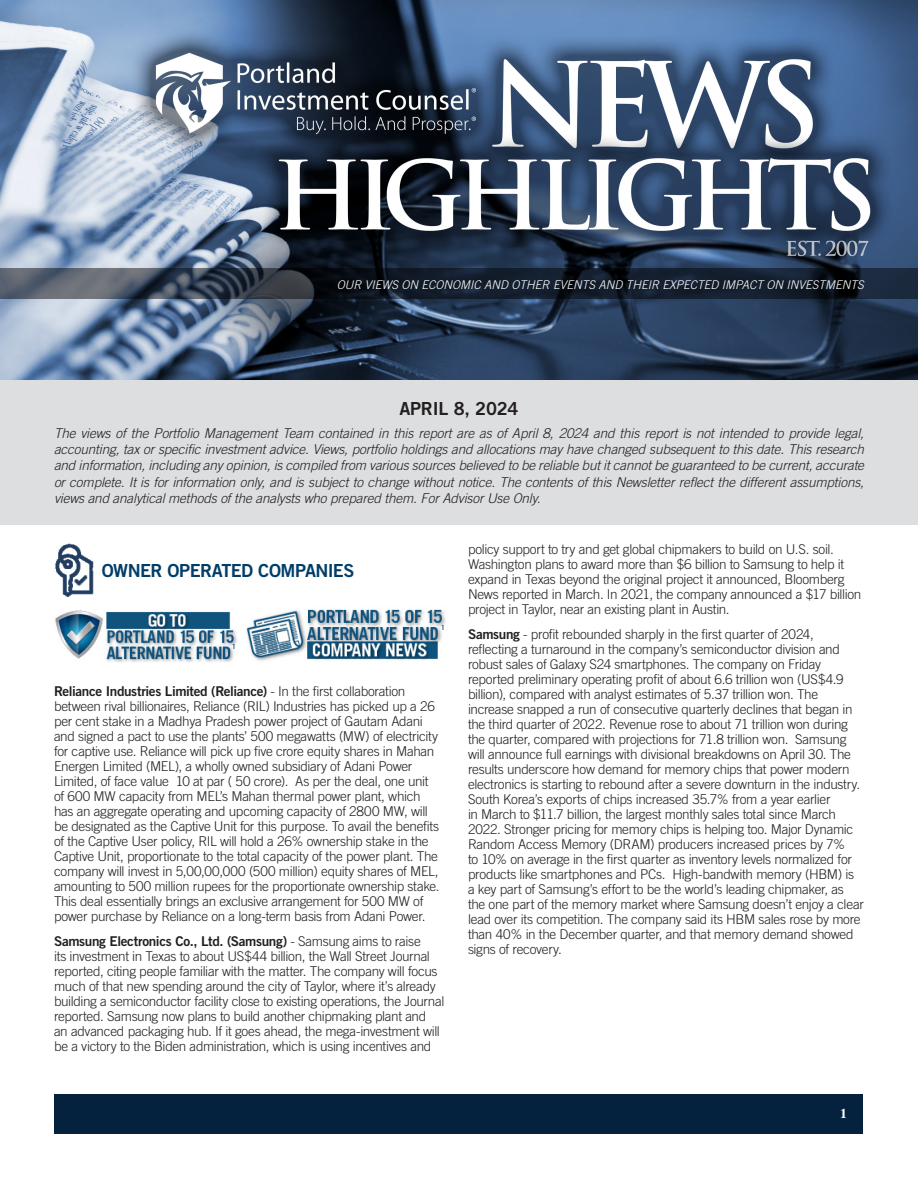
<style>
.page{position:relative;width:918px;height:1188px;background:#fff}
.page>*{position:absolute;margin:0;border:0;box-sizing:border-box;transform-origin:0 0}
.Article_-_Body{font:18px "Trade Gothic Bold Two";letter-spacing:-.035em;color:#003e69}
.t1{font:18px "Trade Gothic Bold Two";letter-spacing:-.01em;color:#231f20}
.Article_-_Body-2{font:300 13.5px/15px "Trade Gothic";letter-spacing:-.02em;color:#231f20}
.t2{font:italic 300 13.5px/16.2px "Trade Gothic";letter-spacing:-.01em;color:#231f20;text-align:justify}
.t3{font:700 13.5px "Times";color:#fff}
.t4{font:italic 300 12px "Trade Gothic";color:#fff}
.t5{font:7.05px "Trade Gothic Bold Cond Twenty";color:#003e69}
.s1{font-family:"Trade Gothic Bold Two";font-weight:400}
</style>
<div class="page">
<div style="left:55px;top:1094px;width:808px;height:39px;background:#04213e"></div>
<img style="left:0;top:0;width:918px;height:380px">
<svg style="left:0;top:268px;width:918px;height:31px;background:#232c39"></svg>
<img style="left:55px;top:543px;width:39px;height:54px">
<div style="left:0;top:380px;width:918px;height:145px;background:#dddee0"></div>
<img style="left:247px;top:609px;width:199px;height:52px">
<img style="left:55px;top:610px;width:182px;height:52px">
<p class="t4" style="left:337px;top:277px;width:529px">OUR VIEWS ON ECONOMIC AND OTHER EVENTS AND THEIR EXPECTED IMPACT ON INVESTMENTS</p>
<p class="t1" style="left:399px;top:397px;width:121px">APRIL 8, 2024</p>
<p class="t2" style="left:54px;top:425px;width:812px">The views of the Portfolio Management Team contained in this report are as of April 8, 2024 and this report is not intended to provide legal, accounting, tax or specific investment advice. Views, portfolio holdings and allocations may have changed subsequent to this date. This research and information, including any opinion, is compiled from various sources believed to be reliable but it cannot be guaranteed to be current, accurate or complete. It is for information only, and is subject to change without notice. The contents of this Newsletter reflect the different assumptions, views and analytical methods of the analysts who prepared them. For Advisor Use Only.</p>
<p class="Article_-_Body" style="left:102px;top:560px;width:254px">OWNER OPERATED COMPANIES</p>
<p class="t5" style="left:233px;top:643px;width:5px">1</p>
<p class="t5" style="left:442px;top:623px;width:5px">1</p>
<p class="Article_-_Body-2" style="left:54px;top:684px;width:387px"><span class="s1">Reliance Industries Limited (Reliance)</span> - In the first collaboration between rival billionaires, Reliance (RIL) Industries has picked up a 26 per cent stake in a Madhya Pradesh power project of Gautam Adani and signed a pact to use the plants’ 500 megawatts (MW) of electricity for captive use. Reliance will pick up five crore equity shares in Mahan Energen Limited (MEL), a wholly owned subsidiary of Adani Power Limited, of face value ₹10 at par (₹50 crore). As per the deal, one unit of 600 MW capacity from MEL’s Mahan thermal power plant, which has an aggregate operating and upcoming capacity of 2800 MW, will be designated as the Captive Unit for this purpose. To avail the benefits of the Captive User policy, RIL will hold a 26% ownership stake in the Captive Unit, proportionate to the total capacity of the power plant. The company will invest in 5,00,00,000 (500 million) equity shares of MEL, amounting to 500 million rupees for the proportionate ownership stake.<br>This deal essentially brings an exclusive arrangement for 500 MW of power purchase by Reliance on a long-term basis from Adani Power.</p>
<p class="Article_-_Body-2" style="left:54px;top:933px;width:392px"><span class="s1">Samsung Electronics Co., Ltd. (Samsung)</span> - Samsung aims to raise<br>its investment in Texas to about US$44 billion, the Wall Street Journal reported, citing people familiar with the matter. The company will focus much of that new spending around the city of Taylor, where it’s already building a semiconductor facility close to existing operations, the Journal reported. Samsung now plans to build another chipmaking plant and<br>an advanced packaging hub. If it goes ahead, the mega-investment will be a victory to the Biden administration, which is using incentives and</p>
<p class="Article_-_Body-2" style="left:468px;top:541px;width:395px">policy support to try and get global chipmakers to build on U.S. soil.<br>Washington plans to award more than $6 billion to Samsung to help it expand in Texas beyond the original project it announced, Bloomberg News reported in March. In 2021, the company announced a $17 billion project in Taylor, near an existing plant in Austin.</p>
<p class="Article_-_Body-2" style="left:468px;top:626px;width:397px"><span class="s1">Samsung</span> - profit rebounded sharply in the first quarter of 2024, reflecting a turnaround in the company’s semiconductor division and robust sales of Galaxy S24 smartphones. The company on Friday reported preliminary operating profit of about 6.6 trillion won (US$4.9 billion), compared with analyst estimates of 5.37 trillion won. The increase snapped a run of consecutive quarterly declines that began in the third quarter of 2022. Revenue rose to about 71 trillion won during the quarter, compared with projections for 71.8 trillion won. Samsung will announce full earnings with divisional breakdowns on April 30. The results underscore how demand for memory chips that power modern electronics is starting to rebound after a severe downturn in the industry.<br>South Korea’s exports of chips increased 35.7% from a year earlier<br>in March to $11.7 billion, the largest monthly sales total since March 2022. Stronger pricing for memory chips is helping too. Major Dynamic Random Access Memory (DRAM) producers increased prices by 7%<br>to 10% on average in the first quarter as inventory levels normalized for products like smartphones and PCs. High-bandwith memory (HBM) is a key part of Samsung’s effort to be the world’s leading chipmaker, as the one part of the memory market where Samsung doesn’t enjoy a clear lead over its competition. The company said its HBM sales rose by more than 40% in the December quarter, and that memory demand showed signs of recovery.</p>
<p class="t3" style="left:840px;top:1100px;width:8px">1</p>
</div>
